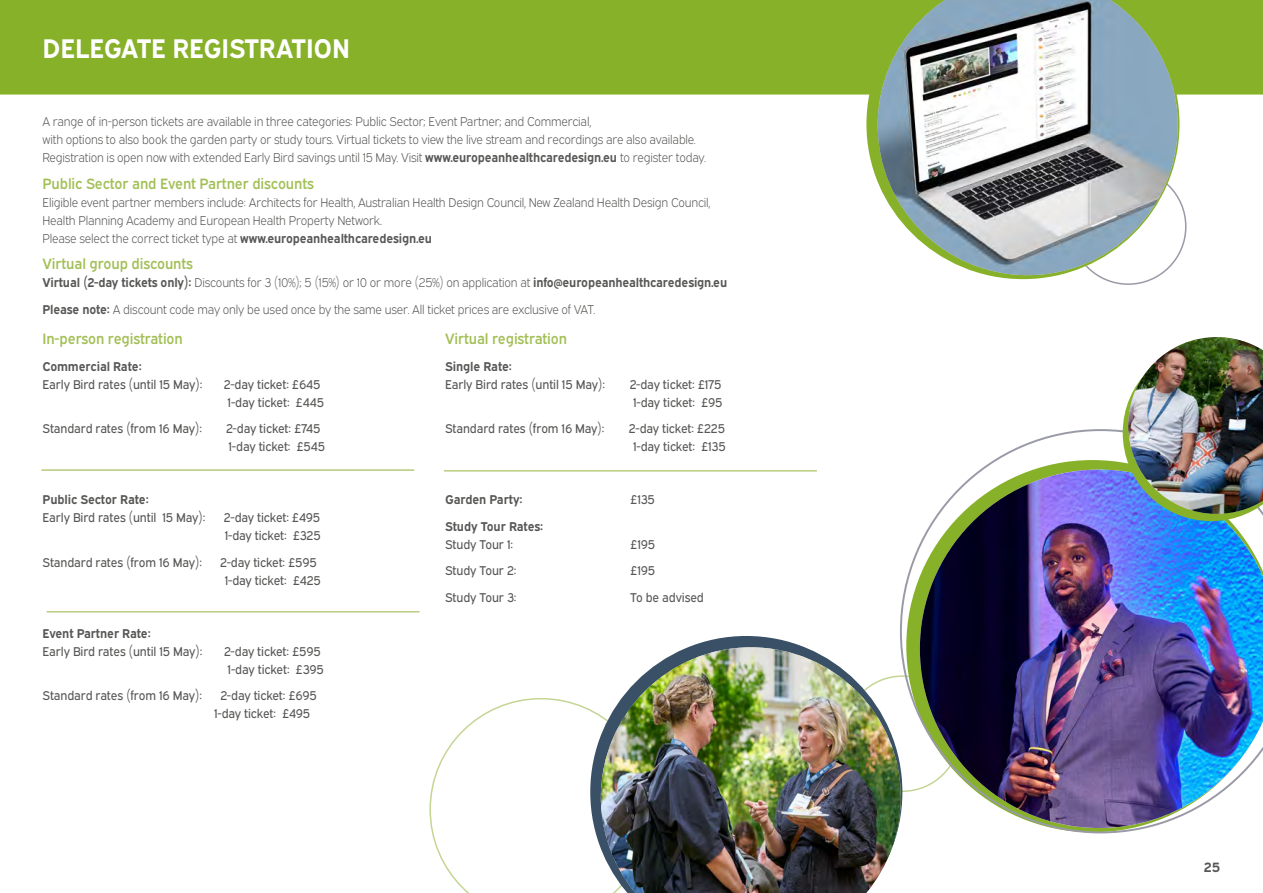
<style>
.page{position:relative;width:1263px;height:893px;background:#fff}
.page>*{position:absolute;margin:0;border:0;box-sizing:border-box;transform-origin:0 0}
.t1{font:700 27px "Expressway Rg";letter-spacing:-.01em;color:#fff;scale:.93 1}
.t2{font:15px "Expressway Sb";letter-spacing:-.01em;color:#a2bf55;scale:.94 1}
.t3{font:700 13.5px "Expressway Rg";color:#575756}
.t4{font:12.75px/18px "Expressway Lt";letter-spacing:-.015em;color:#575756;scale:.94 1}
.t5{font:12.75px/18px "Expressway Rg";letter-spacing:-.01em;color:#575756;scale:.94 1}
.t6{font:700 12.75px "Expressway Rg";letter-spacing:-.01em;color:#575756;scale:.94 1}
.s1{font-family:"Expressway Rg";font-weight:700}
.s2{font-family:"Expressway Lt";font-weight:400}
</style>
<div class="page">
<div style="left:0;top:0;width:1263px;height:95px;background:#88b12a"></div>
<hr style="left:41px;top:470px;width:373px;height:1px;background:#bacf83">
<hr style="left:444px;top:470px;width:373px;height:1px;background:#bacf83">
<hr style="left:444px;top:471px;width:373px;height:1px;background:#bacf83">
<hr style="left:47px;top:611px;width:372px;height:1px;background:#bacf83">
<hr style="left:47px;top:612px;width:372px;height:1px;background:#bacf83">
<svg style="left:900px;top:429px;width:247px;height:404px"></svg>
<img style="left:920px;top:470px;width:343px;height:358px">
<svg style="left:1123px;top:403px;width:140px;height:118px"></svg>
<img style="left:1128px;top:337px;width:135px;height:177px">
<svg style="left:429px;top:698px;width:161px;height:195px"></svg>
<svg style="left:590px;top:636px;width:312px;height:213px"></svg>
<img style="left:601px;top:647px;width:300px;height:246px">
<svg style="left:866px;top:0;width:313px;height:279px"></svg>
<img style="left:878px;top:0;width:300px;height:275px">
<h1 class="t1" style="left:43px;top:27px;width:332px">DELEGATE REGISTRATION</h1>
<p class="t4" style="left:43px;top:111px;width:707px">A range of in-person tickets are available in three categories: Public Sector; Event Partner; and Commercial,<br>with options to also book the garden party or study tours. Virtual tickets to view the live stream and recordings are also available.<br>Registration is open now with extended Early Bird savings until 15 May. Visit <span class="s1">www.europeanhealthcaredesign.eu</span> to register today.</p>
<p class="t2" style="left:43px;top:172px;width:290px">Public Sector and Event Partner discounts</p>
<p class="t4" style="left:43px;top:192px;width:712px">Eligible event partner members include: Architects for Health, Australian Health Design Council, New Zealand Health Design Council,<br>Health Planning Academy and European Health Property Network.<br>Please select the correct ticket type at <span class="s1">www.europeanhealthcaredesign.eu</span></p>
<p class="t2" style="left:43px;top:252px;width:162px">Virtual group discounts</p>
<p class="t6" style="left:43px;top:273px;width:730px">Virtual (2-day tickets only): <span class="s2">Discounts for 3 (10%); 5 (15%) or 10 or more (25%) on application at</span> info@europeanhealthcaredesign.eu</p>
<p class="t4" style="left:43px;top:299px;width:590px"><span class="s1">Please note:</span> A discount code may only be used once by the same user. All ticket prices are exclusive of VAT.</p>
<p class="t2" style="left:43px;top:327px;width:151px">In-person registration</p>
<p class="t6" style="left:43px;top:356px;width:107px">Commercial Rate:</p>
<p class="t5" style="left:43px;top:374px;width:172px">Early Bird rates (until 15 May):</p>
<p class="t5" style="left:224px;top:374px;width:108px">2-day ticket: £645<br>1-day ticket: £445</p>
<p class="t5" style="left:43px;top:418px;width:171px">Standard rates (from 16 May):</p>
<p class="t5" style="left:226px;top:418px;width:107px">2-day ticket: £745<br>1-day ticket: £545</p>
<p class="t6" style="left:43px;top:489px;width:115px">Public Sector Rate:</p>
<p class="t5" style="left:43px;top:507px;width:175px">Early Bird rates (until 15 May):</p>
<p class="t5" style="left:224px;top:507px;width:105px">2-day ticket: £495<br>1-day ticket: £325</p>
<p class="t5" style="left:43px;top:552px;width:171px">Standard rates (from 16 May):</p>
<p class="t5" style="left:220px;top:552px;width:109px;text-align:center">2-day ticket: £595<br>1-day ticket: £425</p>
<p class="t6" style="left:43px;top:623px;width:117px">Event Partner Rate:</p>
<p class="t5" style="left:43px;top:641px;width:172px">Early Bird rates (until 15 May):</p>
<p class="t5" style="left:224px;top:641px;width:108px">2-day ticket: £595<br>1-day ticket: £395</p>
<p class="t5" style="left:43px;top:685px;width:171px">Standard rates (from 16 May):</p>
<p class="t5" style="left:214px;top:685px;width:111px;text-align:center">2-day ticket: £695<br>1-day ticket: £495</p>
<p class="t2" style="left:445px;top:327px;width:131px">Virtual registration</p>
<p class="t6" style="left:445px;top:356px;width:73px">Single Rate:</p>
<p class="t5" style="left:445px;top:374px;width:172px">Early Bird rates (until 15 May):</p>
<p class="t5" style="left:630px;top:374px;width:100px">2-day ticket: £175<br>1-day ticket: £95</p>
<p class="t5" style="left:445px;top:418px;width:171px">Standard rates (from 16 May):</p>
<p class="t5" style="left:629px;top:418px;width:105px;text-align:center">2-day ticket: £225<br>1-day ticket: £135</p>
<p class="t6" style="left:445px;top:489px;width:84px">Garden Party:</p>
<p class="t5" style="left:630px;top:489px;width:28px">£135</p>
<p class="t6" style="left:445px;top:516px;width:106px">Study Tour Rates:</p>
<p class="t5" style="left:445px;top:534px;width:74px">Study Tour 1:</p>
<p class="t5" style="left:630px;top:534px;width:28px">£195</p>
<p class="t5" style="left:445px;top:560px;width:77px">Study Tour 2:</p>
<p class="t5" style="left:630px;top:560px;width:28px">£195</p>
<p class="t5" style="left:445px;top:587px;width:77px">Study Tour 3:</p>
<p class="t5" style="left:630px;top:587px;width:80px">To be advised</p>
<p class="t3" style="left:1204px;top:856px;width:18px">25</p>
</div>
